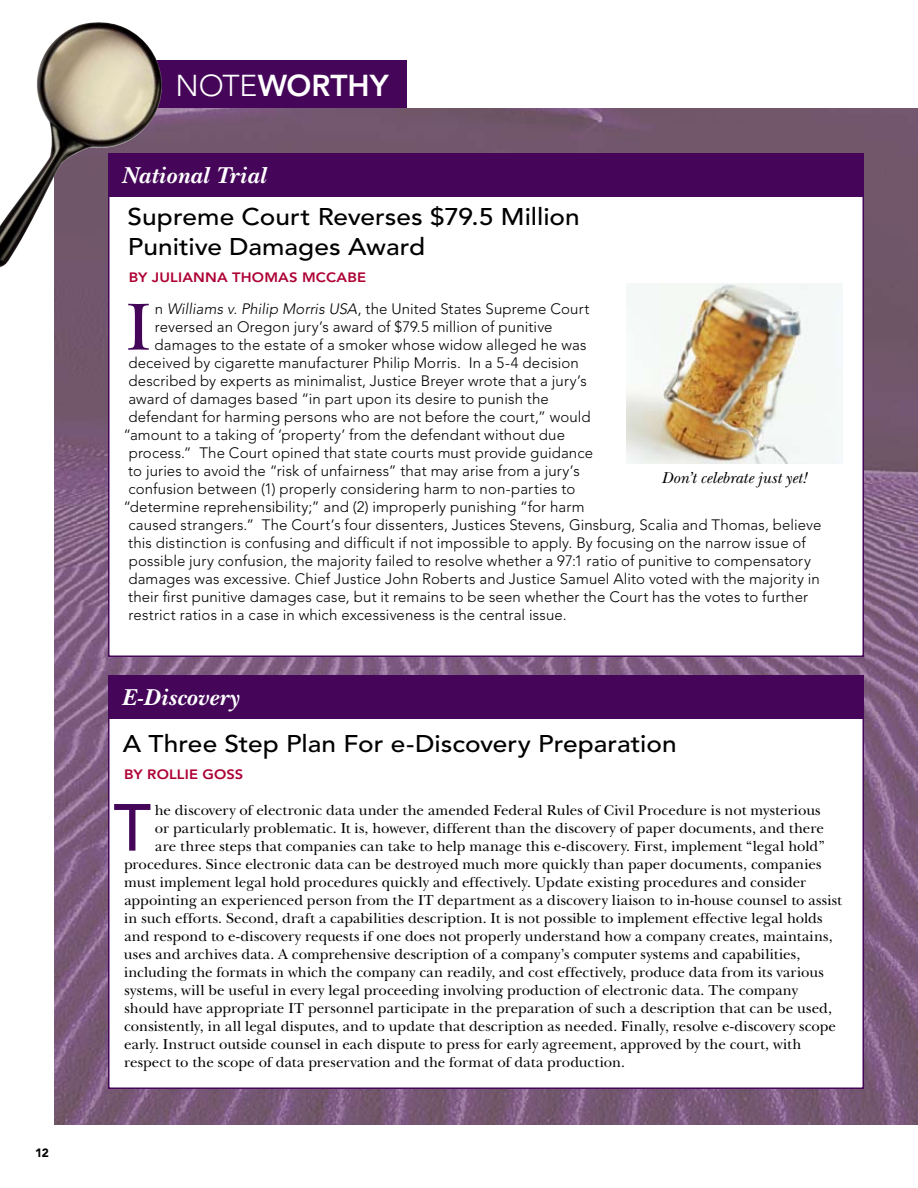
<style>
.page{position:relative;width:918px;height:1188px;background:#fff}
.page>*{position:absolute;margin:0;border:0;box-sizing:border-box;transform-origin:0 0}
.t1{font:69.6px "New Baskerville Std";color:#450659}
.t2{font:500 65.85px "Avenir LT Std";color:#450659}
.t3{font:800 30px "Avenir LT Std";color:#fff}
.t4{font:500 24px/30px "Avenir LT Std";letter-spacing:-.005em;color:#000;scale:1.09 1}
.t5{font:italic 700 24px "New Baskerville Std";letter-spacing:.015em;color:#fff}
.t6{font:italic 16.5px "New Baskerville Std";letter-spacing:.005em;color:#000}
.t7{font:15px "New Baskerville Std";color:#000}
.t8{font:300 15px "Avenir LT Std";letter-spacing:.01em;color:#000}
.t9{font:800 13.5px "Avenir LT Std";letter-spacing:.015em;color:#ad0034;scale:1.09 1}
.t10{font:900 12px "Avenir LT Std";color:#000}
.s1{font-weight:300}
.s2{font-style:italic}
</style>
<div class="page">
<div style="left:152px;top:60px;width:255px;height:50px;background:#450659"></div>
<img style="left:54px;top:108px;width:864px;height:1017px">
<div style="left:109px;top:154px;width:754px;height:502px;background:#fff"></div>
<div style="left:108px;top:153px;width:756px;height:43px;background:#450659"></div>
<img style="left:0;top:22px;width:169px;height:248px">
<div style="left:109px;top:676px;width:754px;height:412px;background:#fff"></div>
<div style="left:108px;top:675px;width:756px;height:43px;background:#450659"></div>
<img style="left:626px;top:284px;width:216px;height:180px">
<p class="t10" style="left:35px;top:1145px;width:15px">12</p>
<h3 class="t3" style="left:176px;top:68px;width:133px"><span class="s1">NOTE</span>WORTHY</h3>
<h3 class="t5" style="left:122px;top:161px;width:146px">National Trial</h3>
<h3 class="t4" style="left:128px;top:202px;width:416px">Supreme Court Reverses $79.5 Million<br>Punitive Damages Award</h3>
<p class="t9" style="left:129px;top:269px;width:219px">BY JULIANNA THOMAS MCCABE</p>
<h1 class="t1" style="left:126px;top:287px;width:27px">I</h1>
<p class="t8" style="left:155px;top:300px;width:436px">n <span class="s2">Williams v. Philip Morris USA</span>, the United States Supreme Court</p>
<p class="t8" style="left:155px;top:318px;width:399px">reversed an Oregon jury’s award of $79.5 million of punitive</p>
<p class="t8" style="left:155px;top:336px;width:433px">damages to the estate of a smoker whose widow alleged he was</p>
<p class="t8" style="left:128px;top:354px;width:452px">deceived by cigarette manufacturer Philip Morris. In a 5-4 decision</p>
<p class="t8" style="left:128px;top:372px;width:460px">described by experts as minimalist, Justice Breyer wrote that a jury’s</p>
<p class="t8" style="left:128px;top:390px;width:422px">award of damages based “in part upon its desire to punish the</p>
<p class="t8" style="left:128px;top:408px;width:464px">defendant for harming persons who are not before the court,” would</p>
<p class="t8" style="left:123px;top:426px;width:443px">“amount to a taking of ‘property’ from the defendant without due</p>
<p class="t8" style="left:129px;top:444px;width:466px">process.” The Court opined that state courts must provide guidance</p>
<p class="t8" style="left:128px;top:462px;width:453px">to juries to avoid the “risk of unfairness” that may arise from a jury’s</p>
<p class="t8" style="left:128px;top:480px;width:449px">confusion between (1) properly considering harm to non-parties to</p>
<p class="t8" style="left:123px;top:498px;width:463px">“determine reprehensibility;” and (2) improperly punishing “for harm</p>
<p class="t8" style="left:128px;top:516px;width:695px">caused strangers.” The Court’s four dissenters, Justices Stevens, Ginsburg, Scalia and Thomas, believe</p>
<p class="t8" style="left:128px;top:534px;width:679px">this distinction is confusing and difficult if not impossible to apply. By focusing on the narrow issue of</p>
<p class="t8" style="left:129px;top:552px;width:684px">possible jury confusion, the majority failed to resolve whether a 97:1 ratio of punitive to compensatory</p>
<p class="t8" style="left:128px;top:570px;width:693px">damages was excessive. Chief Justice John Roberts and Justice Samuel Alito voted with the majority in</p>
<p class="t8" style="left:128px;top:588px;width:681px">their first punitive damages case, but it remains to be seen whether the Court has the votes to further</p>
<p class="t8" style="left:129px;top:606px;width:439px">restrict ratios in a case in which excessiveness is the central issue.</p>
<p class="t6" style="left:662px;top:468px;width:147px">Don’t celebrate just yet!</p>
<h3 class="t5" style="left:122px;top:683px;width:119px">E-Discovery</h3>
<h3 class="t4" style="left:123px;top:729px;width:510px">A Three Step Plan For e-Discovery Preparation</h3>
<p class="t9" style="left:124px;top:766px;width:111px">BY ROLLIE GOSS</p>
<h2 class="t2" style="left:113px;top:790px;width:38px">T</h2>
<p class="t7" style="left:155px;top:801px;width:668px">he discovery of electronic data under the amended Federal Rules of Civil Procedure is not mysterious</p>
<p class="t7" style="left:155px;top:819px;width:670px">or particularly problematic. It is, however, different than the discovery of paper documents, and there</p>
<p class="t7" style="left:155px;top:837px;width:671px">are three steps that companies can take to help manage this e-discovery. First, implement “legal hold”</p>
<p class="t7" style="left:124px;top:855px;width:699px">procedures. Since electronic data can be destroyed much more quickly than paper documents, companies</p>
<p class="t7" style="left:124px;top:873px;width:683px">must implement legal hold procedures quickly and effectively. Update existing procedures and consider</p>
<p class="t7" style="left:124px;top:891px;width:719px">appointing an experienced person from the IT department as a discovery liaison to in-house counsel to assist</p>
<p class="t7" style="left:124px;top:909px;width:700px">in such efforts. Second, draft a capabilities description. It is not possible to implement effective legal holds</p>
<p class="t7" style="left:124px;top:927px;width:710px">and respond to e-discovery requests if one does not properly understand how a company creates, maintains,</p>
<p class="t7" style="left:124px;top:945px;width:678px">uses and archives data. A comprehensive description of a company’s computer systems and capabilities,</p>
<p class="t7" style="left:124px;top:963px;width:701px">including the formats in which the company can readily, and cost effectively, produce data from its various</p>
<p class="t7" style="left:125px;top:981px;width:675px">systems, will be useful in every legal proceeding involving production of electronic data. The company</p>
<p class="t7" style="left:125px;top:999px;width:709px">should have appropriate IT personnel participate in the preparation of such a description that can be used,</p>
<p class="t7" style="left:124px;top:1017px;width:713px">consistently, in all legal disputes, and to update that description as needed. Finally, resolve e-discovery scope</p>
<p class="t7" style="left:124px;top:1035px;width:679px">early. Instruct outside counsel in each dispute to press for early agreement, approved by the court, with</p>
<p class="t7" style="left:124px;top:1053px;width:502px">respect to the scope of data preservation and the format of data production.</p>
</div>
